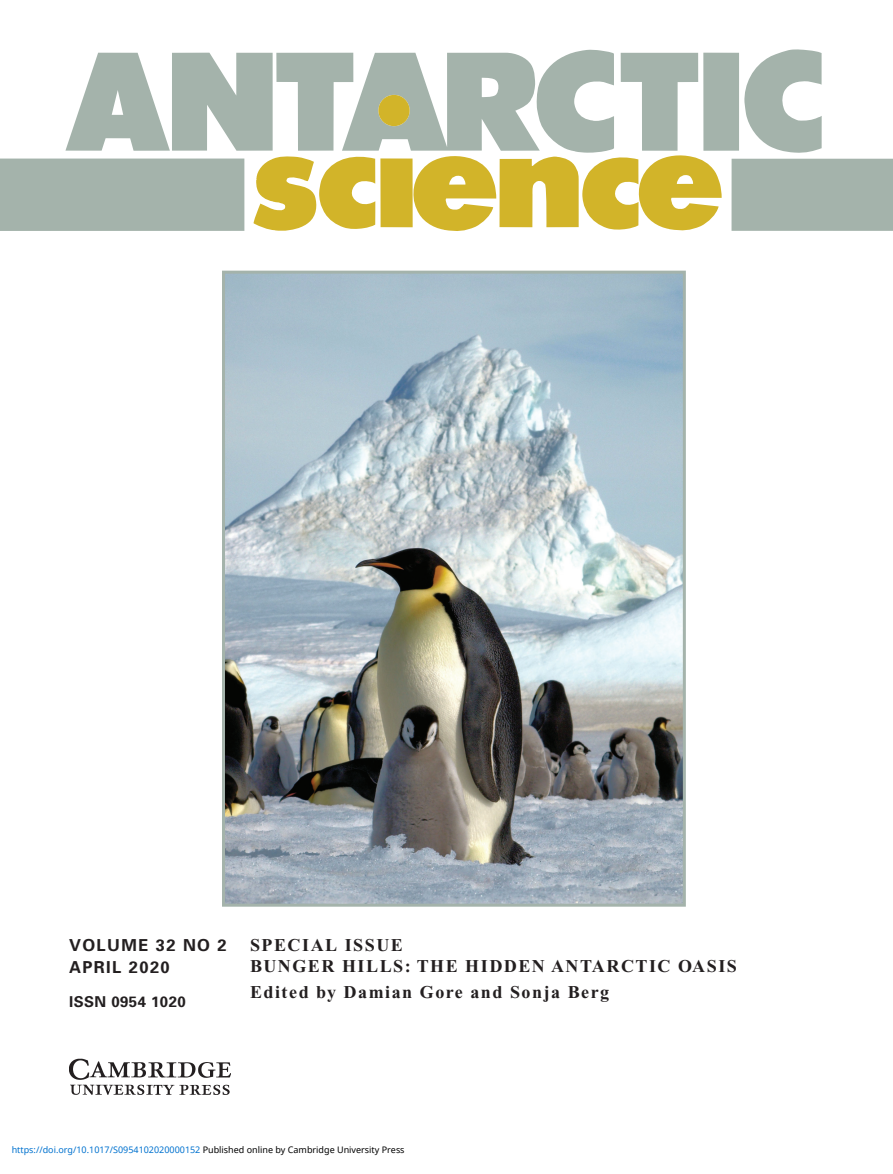
<style>
.page{position:relative;width:893px;height:1174px;background:#fff}
.page>*{position:absolute;margin:0;border:0;box-sizing:border-box;transform-origin:0 0}
.t1{font:700 18px/21.6px "Times New Roman";letter-spacing:.085em;color:#231f20}
.t2{font:700 16.5px/22.5px "Univers";letter-spacing:.085em;color:#231f20}
.t3{font:700 15px "Univers";letter-spacing:.03em;color:#231f20}
.t4{font:9px "Noto Sans";color:#0172cf}
.s1{color:#000}
</style>
<div class="page">
<svg style="left:744px;top:49px;width:78px;height:104px"></svg>
<div style="left:703px;top:53px;width:36px;height:98px;background:#a4b3ab"></div>
<div style="left:0;top:158px;width:244px;height:73px;background:#a4b3ab"></div>
<svg style="left:65px;top:49px;width:657px;height:182px"></svg>
<div style="left:731px;top:159px;width:162px;height:72px;background:#a4b3ab"></div>
<img style="left:226px;top:275px;width:456px;height:627px">
<div style="left:222px;top:271px;width:464px;height:635px;border:3px solid #a4b3ab"></div>
<img style="left:69px;top:1058px;width:162px;height:37px">
<p class="t2" style="left:69px;top:935px;width:159px">VOLUME 32 NO 2<br>APRIL 2020</p>
<p class="t1" style="left:250px;top:936px;width:488px">SPECIAL ISSUE<br>BUNGER HILLS: THE HIDDEN ANTARCTIC OASIS</p>
<p class="t1" style="left:250px;top:983px;width:361px">Edited by Damian Gore and Sonja Berg</p>
<p class="t3" style="left:69px;top:996px;width:118px">ISSN 0954 1020</p>
<p class="t4" style="left:12px;top:1143px;width:394px">https://doi.org/10.1017/S0954102020000152 <span class="s1">Published online by Cambridge University Press</span></p>
</div>
